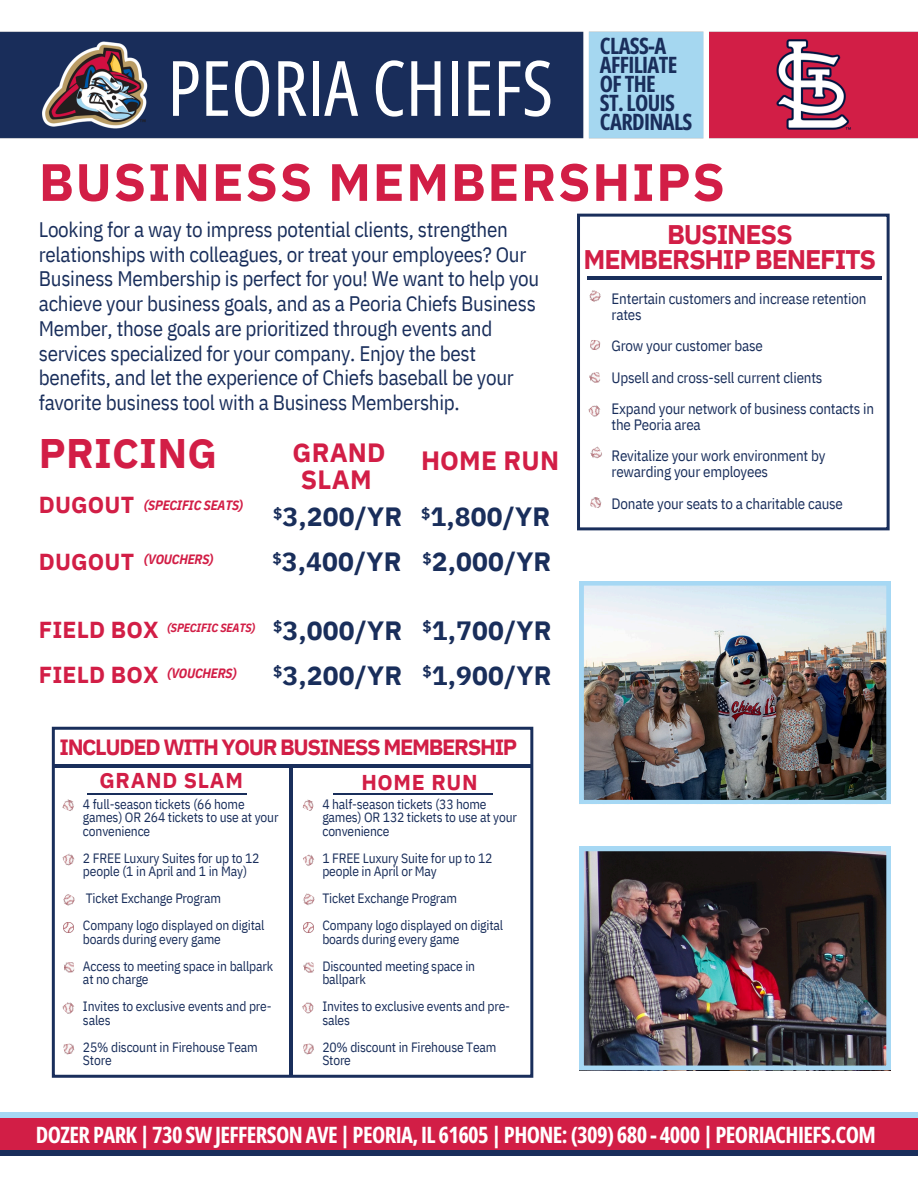
<style>
.page{position:relative;width:918px;height:1188px;background:#fff}
.page>*{position:absolute;margin:0;border:0;box-sizing:border-box;transform-origin:0 0}
.t1{font:76.5px "Open Sans Condensed";color:#fff}
.t2{font:700 52.5px "IBM Plex Sans";letter-spacing:.03em;color:#d21e46}
.t3{font:700 41.25px "IBM Plex Sans";letter-spacing:.005em;color:#d21e46}
.t4{font:700 26.85px/25.8px "IBM Plex Sans";letter-spacing:-.045em;color:#d21e46;text-align:center}
.t5{font:700 26.4px "IBM Plex Sans";letter-spacing:.005em;color:#192e5b}
.t6{font:700 26.4px "IBM Plex Sans";letter-spacing:.005em;color:#d21e46}
.t7{font:700 23.1px "IBM Plex Sans";letter-spacing:.005em;color:#d21e46}
.t8{font:700 22.5px "Open Sans Condensed";letter-spacing:-.025em;color:#fff}
.t9{font:700 22.5px/19.2px "Open Sans Condensed";letter-spacing:-.03em;color:#192e5b}
.t10{font:700 22.05px "IBM Plex Sans";letter-spacing:-.06em;color:#d21e46}
.t11{font:700 21.45px "IBM Plex Sans";letter-spacing:.035em;color:#d21e46}
.t12{font:21px/24.8px "IBM Plex Sans Cond";letter-spacing:-.015em;color:#192e5b}
.t13{font:700 15.45px "IBM Plex Sans";color:#192e5b}
.t14{font:15px/15.8px "IBM Plex Sans Cond";letter-spacing:-.015em;color:#192e5b}
.t15{font:13.5px/13.5px "IBM Plex Sans Cond";letter-spacing:-.01em;color:#192e5b}
.t16{font:italic 700 13.5px "IBM Plex Sans Cond";letter-spacing:-.015em;color:#d21e46}
.t17{font:italic 700 12px "IBM Plex Sans Cond";letter-spacing:-.015em;color:#d21e46}
</style>
<div class="page">
<svg style="left:577px;top:214px;width:313px;height:316px"></svg>
<hr style="left:588px;top:277px;width:293px;height:3px;background:#192e5b">
<div style="left:0;top:1119px;width:918px;height:30px;background:#d21e46"></div>
<hr style="left:0;top:1113px;width:918px;height:4px;background:#a6d8f4">
<hr style="left:0;top:1151px;width:918px;height:4px;background:#192e5b">
<img style="left:0;top:31px;width:918px;height:108px">
<img style="left:588px;top:290px;width:14px;height:13px">
<svg style="left:589px;top:339px;width:12px;height:12px"></svg>
<svg style="left:589px;top:372px;width:11px;height:12px"></svg>
<img style="left:588px;top:404px;width:14px;height:14px">
<img style="left:589px;top:446px;width:14px;height:14px">
<svg style="left:590px;top:496px;width:12px;height:13px"></svg>
<svg style="left:52px;top:727px;width:481px;height:351px"></svg>
<img style="left:302px;top:798px;width:13px;height:14px">
<img style="left:303px;top:853px;width:13px;height:14px">
<img style="left:302px;top:893px;width:14px;height:14px">
<svg style="left:304px;top:923px;width:10px;height:10px"></svg>
<svg style="left:303px;top:962px;width:11px;height:11px"></svg>
<img style="left:301px;top:1001px;width:14px;height:14px">
<svg style="left:303px;top:1043px;width:12px;height:12px"></svg>
<img style="left:62px;top:798px;width:14px;height:14px">
<img style="left:62px;top:853px;width:14px;height:14px">
<img style="left:62px;top:893px;width:14px;height:14px">
<svg style="left:64px;top:922px;width:10px;height:10px"></svg>
<svg style="left:63px;top:962px;width:11px;height:11px"></svg>
<img style="left:62px;top:1001px;width:14px;height:14px">
<svg style="left:63px;top:1043px;width:12px;height:12px"></svg>
<hr style="left:88px;top:793px;width:159px;height:2px;background:#192e5b">
<hr style="left:333px;top:793px;width:160px;height:2px;background:#192e5b">
<img style="left:579px;top:581px;width:312px;height:223px">
<img style="left:579px;top:847px;width:312px;height:222px">
<h3 class="t1" style="left:167px;top:34px;width:387px">PEORIA CHIEFS</h3>
<h3 class="t9" style="left:600px;top:36px;width:94px">CLASS-A<br>AFFILIATE<br>OF THE<br>ST. LOUIS<br>CARDINALS</h3>
<p class="t2" style="left:39px;top:147px;width:688px">BUSINESS MEMBERSHIPS</p>
<p class="t12" style="left:39px;top:217px;width:502px">Looking for a way to impress potential clients, strengthen relationships with colleagues, or treat your employees? Our Business Membership is perfect for you! We want to help you achieve your business goals, and as a Peoria Chiefs Business Member, those goals are prioritized through events and services specialized for your company. Enjoy the best benefits, and let the experience of Chiefs baseball be your favorite business tool with a Business Membership.</p>
<h4 class="t3" style="left:39px;top:426px;width:180px">PRICING</h4>
<h4 class="t7" style="left:39px;top:490px;width:97px">DUGOUT</h4>
<p class="t7" style="left:39px;top:546px;width:97px">DUGOUT</p>
<p class="t4" style="left:584px;top:221px;width:294px">BUSINESS<br>MEMBERSHIP BENEFITS</p>
<p class="t14" style="left:612px;top:290px;width:256px">Entertain customers and increase retention rates</p>
<p class="t14" style="left:612px;top:338px;width:153px">Grow your customer base</p>
<p class="t14" style="left:612px;top:369px;width:212px">Upsell and cross-sell current clients</p>
<p class="t14" style="left:612px;top:401px;width:264px">Expand your network of business contacts in the Peoria area</p>
<p class="t14" style="left:612px;top:448px;width:216px">Revitalize your work environment by rewarding your employees</p>
<p class="t14" style="left:612px;top:495px;width:233px">Donate your seats to a charitable cause</p>
<p class="t6" style="left:293px;top:435px;width:95px">GRAND</p>
<h3 class="t6" style="left:301px;top:462px;width:72px">SLAM</h3>
<h4 class="t6" style="left:421px;top:443px;width:140px">HOME RUN</h4>
<h4 class="t13" style="left:421px;top:503px;width:11px">$</h4>
<p class="t5" style="left:430px;top:499px;width:121px">1,800/YR</p>
<p class="t13" style="left:422px;top:548px;width:11px">$</p>
<p class="t5" style="left:432px;top:544px;width:121px">2,000/YR</p>
<h4 class="t16" style="left:144px;top:496px;width:101px">(SPECIFIC SEATS)</h4>
<p class="t13" style="left:273px;top:503px;width:11px">$</p>
<p class="t5" style="left:283px;top:499px;width:121px">3,200/YR</p>
<h3 class="t13" style="left:272px;top:548px;width:11px">$</h3>
<p class="t5" style="left:282px;top:544px;width:121px">3,400/YR</p>
<h3 class="t16" style="left:144px;top:550px;width:71px">(VOUCHERS)</h3>
<h3 class="t7" style="left:39px;top:614px;width:121px">FIELD BOX</h3>
<p class="t7" style="left:39px;top:659px;width:121px">FIELD BOX</p>
<h4 class="t17" style="left:167px;top:620px;width:90px">(SPECIFIC SEATS)</h4>
<p class="t16" style="left:167px;top:665px;width:71px">(VOUCHERS)</p>
<h3 class="t13" style="left:273px;top:617px;width:11px">$</h3>
<p class="t5" style="left:283px;top:613px;width:121px">3,000/YR</p>
<h3 class="t13" style="left:273px;top:662px;width:11px">$</h3>
<p class="t5" style="left:283px;top:658px;width:121px">3,200/YR</p>
<p class="t13" style="left:422px;top:617px;width:11px">$</p>
<p class="t5" style="left:432px;top:613px;width:121px">1,700/YR</p>
<p class="t13" style="left:423px;top:662px;width:11px">$</p>
<p class="t5" style="left:432px;top:658px;width:121px">1,900/YR</p>
<h4 class="t10" style="left:59px;top:732px;width:459px">INCLUDED WITH YOUR BUSINESS MEMBERSHIP</h4>
<p class="t11" style="left:99px;top:766px;width:145px">GRAND SLAM</p>
<p class="t11" style="left:361px;top:768px;width:118px">HOME RUN</p>
<p class="t15" style="left:83px;top:797px;width:197px">4 full-season tickets (66 home games) OR 264 tickets to use at your convenience</p>
<p class="t15" style="left:83px;top:851px;width:178px">2 FREE Luxury Suites for up to 12 people (1 in April and 1 in May)</p>
<p class="t15" style="left:86px;top:892px;width:137px">Ticket Exchange Program</p>
<p class="t15" style="left:83px;top:919px;width:183px">Company logo displayed on digital boards during every game</p>
<p class="t15" style="left:83px;top:959px;width:192px">Access to meeting space in ballpark at no charge</p>
<p class="t15" style="left:83px;top:1000px;width:190px">Invites to exclusive events and pre&shy;sales</p>
<p class="t15" style="left:83px;top:1040px;width:176px">25% discount in Firehouse Team<br>Store</p>
<p class="t15" style="left:322px;top:797px;width:196px">4 half-season tickets (33 home games) OR 132 tickets to use at your convenience</p>
<p class="t15" style="left:322px;top:851px;width:172px">1 FREE Luxury Suite for up to 12 people in April or May</p>
<p class="t15" style="left:322px;top:892px;width:136px">Ticket Exchange Program</p>
<p class="t15" style="left:322px;top:919px;width:182px">Company logo displayed on digital boards during every game</p>
<p class="t15" style="left:322px;top:959px;width:154px">Discounted meeting space in ballpark</p>
<p class="t15" style="left:322px;top:1000px;width:189px">Invites to exclusive events and pre&shy;sales</p>
<p class="t15" style="left:322px;top:1040px;width:176px">20% discount in Firehouse Team<br>Store</p>
<p class="t8" style="left:36px;top:1119px;width:842px">DOZERPARK| 730 SWJEFFERSONAVE | PEORIA,IL 61605 | PHONE:(309) 680 - 4000 | PEORIACHIEFS.COM</p>
</div>
